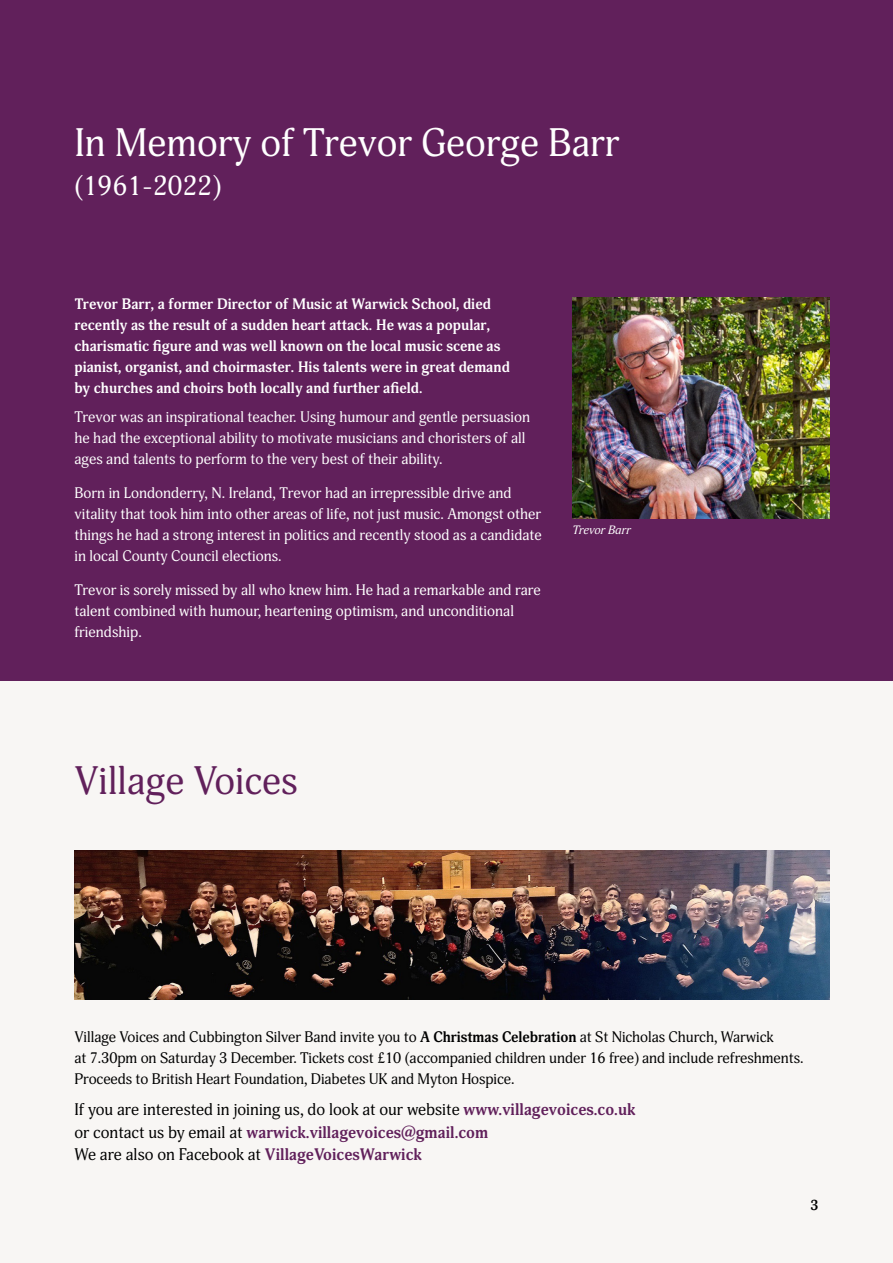
<style>
.page{position:relative;width:893px;height:1263px;background:#fff}
.page>*{position:absolute;margin:0;border:0;box-sizing:border-box;transform-origin:0 0}
.t1{font:39px "Adonis";color:#fff}
.t2{font:39px "Adonis";color:#61205b}
.t3{font:27px "Adonis";color:#fff}
.t4{font:16.5px/22.5px "Adonis";color:#000}
.t5{font:15px/21px "Adonis";color:#fff}
.t6{font:700 15px/21px "Adonis";color:#fff}
.t7{font:15px/21px "Adonis";letter-spacing:-.005em;color:#000}
.t8{font:700 14.25px "Adonis";color:#000}
.t9{font:italic 12px "Adonis";color:#fff}
.s1{font-weight:700}
.s2{font-weight:700;color:#61205b}
</style>
<div class="page">
<div style="left:0;top:680px;width:893px;height:583px;background:#f6f3f1"></div>
<div style="left:0;top:0;width:893px;height:680px;background:#61205b"></div>
<img style="left:573px;top:298px;width:256px;height:221px">
<img style="left:74px;top:850px;width:755px;height:149px">
<h1 class="t1" style="left:74px;top:120px;width:547px">In Memory of Trevor George Barr</h1>
<h2 class="t3" style="left:74px;top:170px;width:148px">(1961-2022)</h2>
<p class="t6" style="left:74px;top:293px;width:437px">Trevor Barr, a former Director of Music at Warwick School, died recently as the result of a sudden heart attack. He was a popular, charismatic figure and was well known on the local music scene as pianist, organist, and choirmaster. His talents were in great demand by churches and choirs both locally and further afield.</p>
<p class="t5" style="left:74px;top:407px;width:457px">Trevor was an inspirational teacher. Using humour and gentle persuasion he had the exceptional ability to motivate musicians and choristers of all ages and talents to perform to the very best of their ability.</p>
<p class="t5" style="left:74px;top:483px;width:469px">Born in Londonderry, N. Ireland, Trevor had an irrepressible drive and vitality that took him into other areas of life, not just music. Amongst other things he had a strong interest in politics and recently stood as a candidate in local County Council elections.</p>
<p class="t5" style="left:74px;top:579px;width:468px">Trevor is sorely missed by all who knew him. He had a remarkable and rare talent combined with humour, heartening optimism, and unconditional friendship.</p>
<p class="t9" style="left:573px;top:523px;width:60px">Trevor Barr</p>
<h1 class="t2" style="left:74px;top:758px;width:225px">Village Voices</h1>
<p class="t7" style="left:74px;top:1027px;width:730px">Village Voices and Cubbington Silver Band invite you to <span class="s1">A Christmas Celebration</span> at St Nicholas Church, Warwick<br>at 7.30pm on Saturday 3 December. Tickets cost £10 (accompanied children under 16 free) and include refreshments.<br>Proceeds to British Heart Foundation, Diabetes UK and Myton Hospice.</p>
<p class="t4" style="left:74px;top:1099px;width:563px">If you are interested in joining us, do look at our website <span class="s2">www.villagevoices.co.uk </span>or contact us by email at <span class="s2">warwick.villagevoices@gmail.com<br></span>We are also on Facebook at <span class="s2">VillageVoicesWarwick</span></p>
<p class="t8" style="left:810px;top:1197px;width:10px">3</p>
</div>
